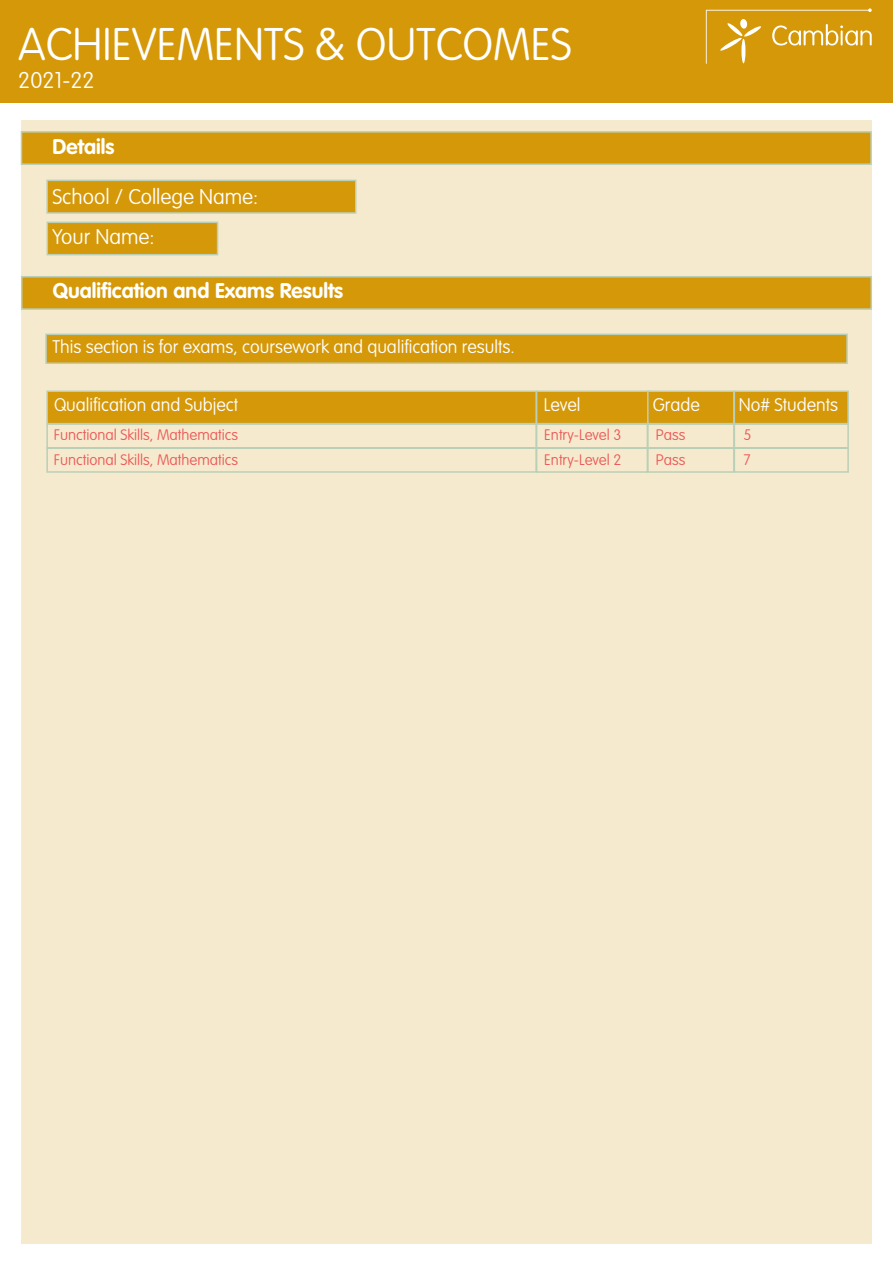
<style>
.page{position:relative;width:893px;height:1263px;background:#fff}
.page>*{position:absolute;margin:0;border:0;box-sizing:border-box;transform-origin:0 0}
.t1{font:100 45px "VAG Rounded Std";color:#fff}
.t2{font:100 22.5px "VAG Rounded Std";color:#fff}
.t3{font:700 21px "VAG Rounded Std";color:#fff}
.t4{font:100 21px/39.9px "VAG Rounded Std";color:#fff}
.t5{font:100 18px "VAG Rounded Std";color:#fff}
.t6{font:100 15px "VAG Rounded Std";color:#eb5a5a}
</style>
<div class="page">
<div style="left:0;top:0;width:893px;height:102px;background:#d59808"></div>
<div style="left:21px;top:120px;width:850px;height:1124px;background:#f6eace"></div>
<div style="left:47px;top:222px;width:171px;height:33px;background:#d59808;border:2px solid #bacfb7"></div>
<svg style="left:706px;top:8px;width:166px;height:56px"></svg>
<div style="left:46px;top:180px;width:310px;height:34px;background:#d59808;border:2px solid #bacfb7"></div>
<div style="left:21px;top:131px;width:851px;height:34px;background:#d59808;border:2px solid #bacfb7"></div>
<div style="left:21px;top:276px;width:851px;height:34px;background:#d59808;border:2px solid #bacfb7"></div>
<div style="left:45px;top:334px;width:803px;height:30px;background:#d59808;border:2px solid #bacfb7"></div>
<div style="left:46px;top:390px;width:491px;height:34px;background:#d59808;border:2px solid #bacfb7"></div>
<div style="left:536px;top:390px;width:114px;height:34px;background:#d59808;border:2px solid #bacfb7"></div>
<div style="left:647px;top:390px;width:88px;height:34px;background:#d59808;border:2px solid #bacfb7"></div>
<div style="left:734px;top:390px;width:115px;height:34px;background:#d59808;border:2px solid #bacfb7"></div>
<div style="left:46px;top:423px;width:491px;height:25px;border:2px solid #bacfb7"></div>
<div style="left:46px;top:447px;width:491px;height:26px;border:2px solid #bacfb7"></div>
<div style="left:536px;top:423px;width:112px;height:26px;border:2px solid #bacfb7"></div>
<div style="left:536px;top:447px;width:112px;height:26px;border:2px solid #bacfb7"></div>
<div style="left:647px;top:423px;width:88px;height:26px;border:2px solid #bacfb7"></div>
<div style="left:647px;top:447px;width:88px;height:26px;border:2px solid #bacfb7"></div>
<div style="left:734px;top:423px;width:115px;height:25px;border:2px solid #bacfb7"></div>
<div style="left:734px;top:447px;width:115px;height:26px;border:2px solid #bacfb7"></div>
<h1 class="t1" style="left:18px;top:19px;width:555px">ACHIEVEMENTS &amp; OUTCOMES</h1>
<p class="t2" style="left:18px;top:67px;width:78px">2021-22</p>
<p class="t3" style="left:53px;top:134px;width:63px">Details</p>
<p class="t4" style="left:53px;top:177px;width:207px">School / College Name:<br>Your Name:</p>
<p class="t3" style="left:53px;top:279px;width:292px">Qualification and Exams Results</p>
<p class="t5" style="left:53px;top:337px;width:464px">This section is for exams, coursework and qualification results.</p>
<p class="t5" style="left:54px;top:394px;width:186px">Qualification and Subject</p>
<p class="t5" style="left:544px;top:394px;width:38px">Level</p>
<p class="t5" style="left:653px;top:394px;width:49px">Grade</p>
<p class="t5" style="left:739px;top:394px;width:101px">No# Students</p>
<p class="t6" style="left:54px;top:426px;width:186px">Functional Skills, Mathematics</p>
<p class="t6" style="left:544px;top:426px;width:79px">Entry-Level 3</p>
<p class="t6" style="left:656px;top:426px;width:31px">Pass</p>
<p class="t6" style="left:743px;top:426px;width:10px">5</p>
<p class="t6" style="left:54px;top:451px;width:186px">Functional Skills, Mathematics</p>
<p class="t6" style="left:544px;top:451px;width:79px">Entry-Level 2</p>
<p class="t6" style="left:656px;top:451px;width:31px">Pass</p>
<p class="t6" style="left:743px;top:451px;width:9px">7</p>
</div>
